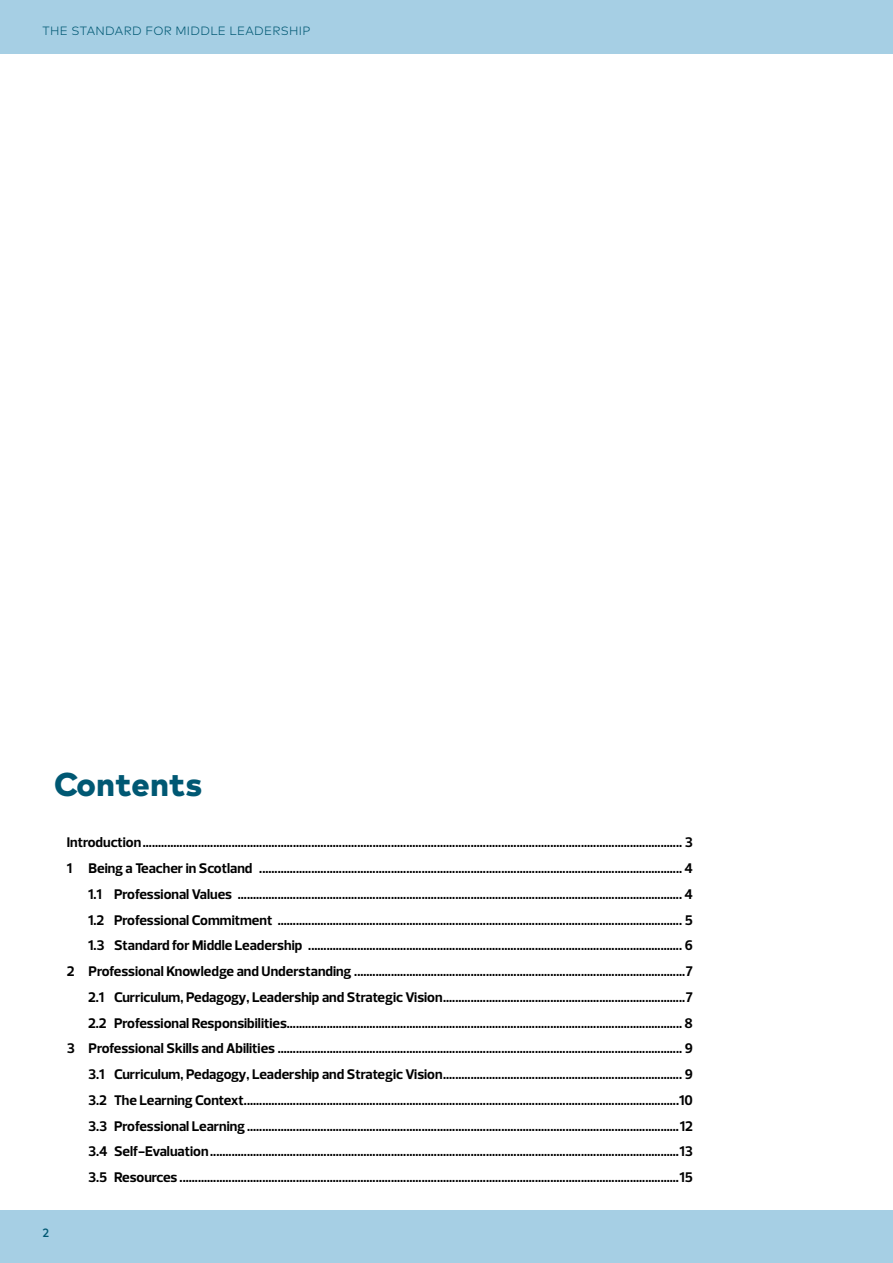
<style>
.page{position:relative;width:893px;height:1263px;background:#fff}
.page>*{position:absolute;margin:0;border:0;box-sizing:border-box;transform-origin:0 0}
.Subheaders{font:800 33px "Mark Pro";letter-spacing:.005em;color:#005873}
.Body{font:700 14.25px "Prelo";color:#000}
.t1{font:300 12px "Mark Pro";letter-spacing:.025em;color:#005873}
.t2{font:500 12px "Mark Pro";color:#005873}
</style>
<div class="page">
<div style="left:0;top:0;width:893px;height:54px;background:#a6cfe4"></div>
<div style="left:0;top:1210px;width:893px;height:53px;background:#a6cfe4"></div>
<p class="t1" style="left:43px;top:22px;width:269px">THE STANDARD FOR MIDDLE LEADERSHIP</p>
<p class="Subheaders" style="left:54px;top:759px;width:150px">Contents</p>
<p class="Body" style="left:67px;top:834px;width:628px">Introduction................................................................................................................................................................................ 3</p>
<p class="Body" style="left:67px;top:859px;width:628px">1 Being a Teacher in Scotland .......................................................................................................................................... 4</p>
<p class="Body" style="left:88px;top:885px;width:606px">1.1 Professional Values ................................................................................................................................................. 4</p>
<p class="Body" style="left:88px;top:911px;width:606px">1.2 Professional Commitment .................................................................................................................................... 5</p>
<p class="Body" style="left:88px;top:937px;width:606px">1.3 Standard for Middle Leadership .......................................................................................................................... 6</p>
<p class="Body" style="left:67px;top:962px;width:628px">2 Professional Knowledge and Understanding ............................................................................................................7</p>
<p class="Body" style="left:88px;top:988px;width:606px">2.1 Curriculum, Pedagogy, Leadership and Strategic Vision...............................................................................7</p>
<p class="Body" style="left:88px;top:1014px;width:606px">2.2 Professional Responsibilities................................................................................................................................. 8</p>
<p class="Body" style="left:67px;top:1040px;width:628px">3 Professional Skills and Abilities .................................................................................................................................... 9</p>
<p class="Body" style="left:88px;top:1066px;width:606px">3.1 Curriculum, Pedagogy, Leadership and Strategic Vision.............................................................................. 9</p>
<p class="Body" style="left:88px;top:1091px;width:606px">3.2 The Learning Context..............................................................................................................................................10</p>
<p class="Body" style="left:88px;top:1117px;width:606px">3.3 Professional Learning .............................................................................................................................................12</p>
<p class="Body" style="left:88px;top:1143px;width:606px">3.4 Self-Evaluation.........................................................................................................................................................13</p>
<p class="Body" style="left:88px;top:1169px;width:606px">3.5 Resources ...................................................................................................................................................................15</p>
<p class="t2" style="left:43px;top:1224px;width:8px">2</p>
</div>
